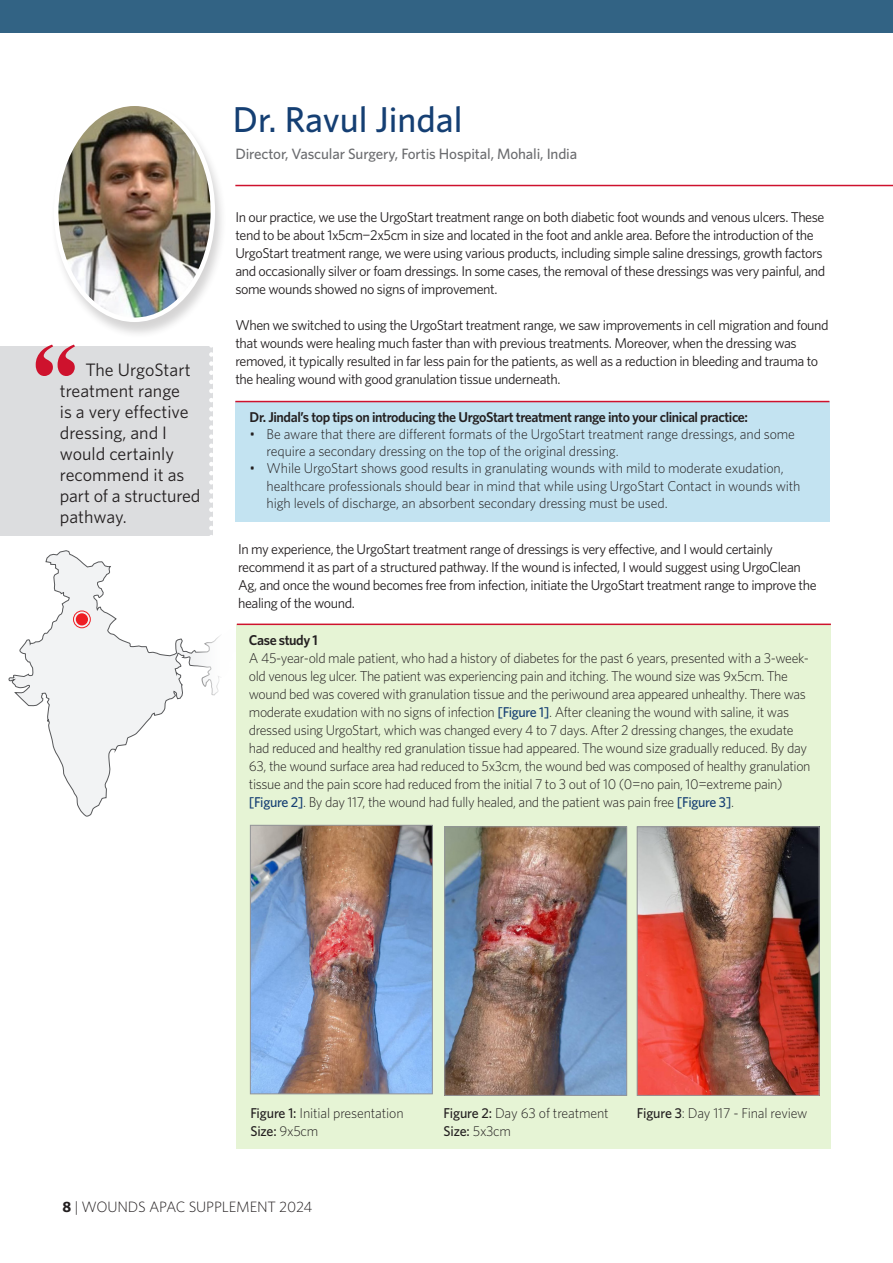
<style>
.page{position:relative;width:893px;height:1263px;background:#fff}
.page>*{position:absolute;margin:0;border:0;box-sizing:border-box;transform-origin:0 0}
.Page_title{font:500 36px "Whitney";color:#153f73}
.Sub-Heading{font:18px/21px "Whitney";color:#231f20}
.Text_Fullout{font:500 15px "Whitney";letter-spacing:-.01em;color:#6c6d70}
.t1{font:300 15px "Whitney";letter-spacing:-.01em;color:#231f20}
.Text_Fullout-2{font:300 14.25px/18px "Whitney";letter-spacing:-.025em;color:#231f20}
.Text_Fullout-3{font:14.25px/18px "Whitney";letter-spacing:-.03em;color:#231f20}
.Text_Fullout-4{font:600 14.25px "Whitney";letter-spacing:-.03em;color:#231f20}
.Text_Fullout-5{font:500 14.25px "Whitney";letter-spacing:-.01em;color:#231f20}
.s1{font-weight:500;color:#153f73}
.s2{font-weight:500}
.s3{font-weight:300}
.s4{font-weight:700}
</style>
<div class="page">
<svg style="left:8px;top:550px;width:229px;height:267px"></svg>
<div style="left:0;top:0;width:893px;height:32px;background:#326384"></div>
<div style="left:0;top:347px;width:213px;height:189px;background:#dcdddf"></div>
<hr style="left:235px;top:185px;width:658px;height:1px;background:#ce122d">
<div style="left:50px;top:102px;width:178px;height:236px;background:#231f20;opacity:.19"></div>
<img style="left:56px;top:105px;width:157px;height:215px">
<div style="left:54px;top:101px;width:161px;height:221px;border:4px solid #fff;border-radius:50%"></div>
<svg style="left:209px;top:346px;width:5px;height:253px"></svg>
<div style="left:76px;top:613px;width:12px;height:12px;background:#ee1d23;border-radius:50%"></div>
<div style="left:73px;top:611px;width:17px;height:17px;border:1px solid #ee1d23;border-radius:50%"></div>
<svg style="left:36px;top:345px;width:39px;height:31px"></svg>
<div style="left:235px;top:401px;width:594px;height:121px;background:#c3e3f1"></div>
<hr style="left:235px;top:401px;width:594px;height:1px;background:#ce122d">
<div style="left:237px;top:624px;width:594px;height:525px;background:#e6f4d5"></div>
<img style="left:252px;top:827px;width:178px;height:265px">
<div style="left:250px;top:825px;width:182px;height:269px;border:1px solid #939598"></div>
<img style="left:447px;top:828px;width:178px;height:265px">
<div style="left:445px;top:826px;width:182px;height:269px;border:1px solid #939598"></div>
<img style="left:639px;top:828px;width:178px;height:265px">
<div style="left:637px;top:826px;width:182px;height:269px;border:1px solid #939598"></div>
<hr style="left:237px;top:623px;width:594px;height:2px;background:#ce122d">
<p class="Page_title" style="left:233px;top:97px;width:231px">Dr. Ravul Jindal</p>
<p class="Sub-Heading" style="left:60px;top:359px;width:142px;text-indent:26px">The UrgoStart treatment range<br>is a very effective dressing, and I would certainly recommend it as part of a structured pathway.</p>
<p class="Text_Fullout" style="left:235px;top:145px;width:343px">Director, Vascular Surgery, Fortis Hospital, Mohali, India</p>
<p class="Text_Fullout-3" style="left:235px;top:208px;width:591px">In our practice, we use the UrgoStart treatment range on both diabetic foot wounds and venous ulcers. These tend to be about 1x5cm¬2x5cm in size and located in the foot and ankle area. Before the introduction of the UrgoStart treatment range, we were using various products, including simple saline dressings, growth factors and occasionally silver or foam dressings. In some cases, the removal of these dressings was very painful, and some wounds showed no signs of improvement.</p>
<p class="Text_Fullout-3" style="left:235px;top:316px;width:595px">When we switched to using the UrgoStart treatment range, we saw improvements in cell migration and found that wounds were healing much faster than with previous treatments. Moreover, when the dressing was removed, it typically resulted in far less pain for the patients, as well as a reduction in bleeding and trauma to the healing wound with good granulation tissue underneath.</p>
<p class="Text_Fullout-4" style="left:250px;top:408px;width:500px">Dr. Jindal’s top tips on introducing the UrgoStart treatment range into your clinical practice:</p>
<p class="Text_Fullout-2" style="left:267px;top:425px;width:530px;line-height:17.2px;text-indent:-17px">• Be aware that there are different formats of the UrgoStart treatment range dressings, and some require a secondary dressing on the top of the original dressing.</p>
<p class="Text_Fullout-2" style="left:267px;top:460px;width:535px;line-height:17.2px;text-indent:-17px">• While UrgoStart shows good results in granulating wounds with mild to moderate exudation, healthcare professionals should bear in mind that while using UrgoStart Contact in wounds with high levels of discharge, an absorbent secondary dressing must be used.</p>
<p class="Text_Fullout-3" style="left:238px;top:539px;width:580px">In my experience, the UrgoStart treatment range of dressings is very effective, and I would certainly recommend it as part of a structured pathway. If the wound is infected, I would suggest using UrgoClean Ag, and once the wound becomes free from infection, initiate the UrgoStart treatment range to improve the healing of the wound.</p>
<p class="Text_Fullout-4" style="left:249px;top:631px;width:70px">Case study 1</p>
<p class="Text_Fullout-2" style="left:249px;top:648px;width:563px">A 45-year-old male patient, who had a history of diabetes for the past 6 years, presented with a 3-week&shy;old venous leg ulcer. The patient was experiencing pain and itching. The wound size was 9x5cm. The wound bed was covered with granulation tissue and the periwound area appeared unhealthy. There was moderate exudation with no signs of infection <span class="s1">[Figure 1]</span>. After cleaning the wound with saline, it was dressed using UrgoStart, which was changed every 4 to 7 days. After 2 dressing changes, the exudate had reduced and healthy red granulation tissue had appeared. The wound size gradually reduced. By day 63, the wound surface area had reduced to 5x3cm, the wound bed was composed of healthy granulation tissue and the pain score had reduced from the initial 7 to 3 out of 10 (0=no pain, 10=extreme pain) <span class="s1">[Figure 2]</span>. By day 117, the wound had fully healed, and the patient was pain free <span class="s1">[Figure 3]</span>.</p>
<p class="Text_Fullout-2" style="left:250px;top:1104px;width:155px"><span class="s2">Figure 1:</span> Initial presentation</p>
<p class="Text_Fullout-5" style="left:250px;top:1123px;width:69px">Size: <span class="s3">9x5cm</span></p>
<p class="Text_Fullout-2" style="left:444px;top:1104px;width:167px"><span class="s2">Figure 2:</span> Day 63 of treatment</p>
<p class="Text_Fullout-5" style="left:444px;top:1123px;width:69px">Size: <span class="s3">5x3cm</span></p>
<p class="Text_Fullout-2" style="left:637px;top:1104px;width:172px"><span class="s2">Figure 3</span>: Day 117 - Final review</p>
<p class="t1" style="left:62px;top:1198px;width:251px"><span class="s4">8</span> | WOUNDS APAC SUPPLEMENT 2024</p>
</div>
